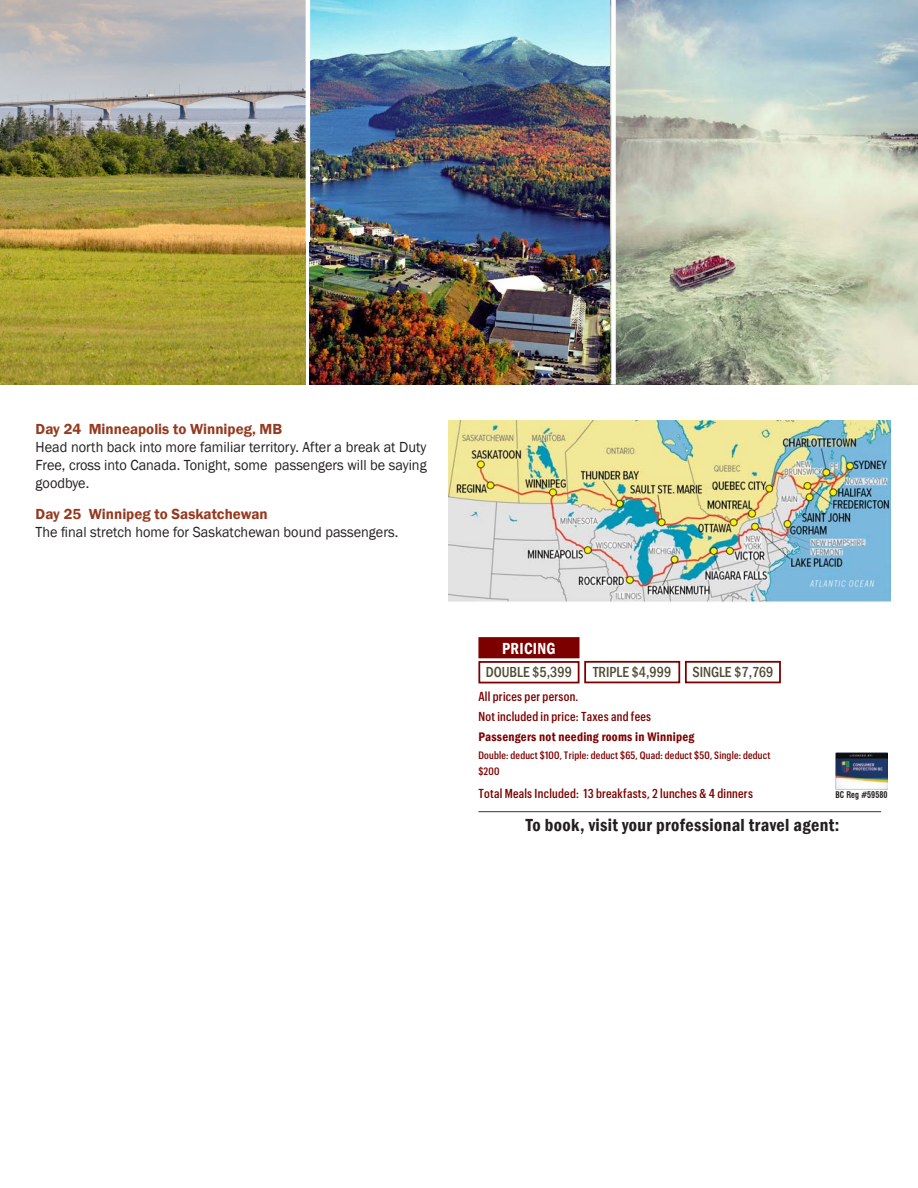
<style>
.page{position:relative;width:918px;height:1188px;background:#fff}
.page>*{position:absolute;margin:0;border:0;box-sizing:border-box;transform-origin:0 0}
.t1{font:600 condensed 18px "Franklin Gothic";letter-spacing:.02em;color:#231f20}
.Body_Text{font:600 condensed 16.5px "Franklin Gothic";letter-spacing:.02em;color:#fff;scale:.95 1}
.Body_Text-2{font:15px/18px "Franklin Gothic";color:#231f20;scale:.95 1}
.Body_Text-3{font:500 condensed 15px "Franklin Gothic";color:#4f4a32;scale:.95 1}
.t2{font:500 12.75px/19.8px "Graphik Cond";letter-spacing:.02em;color:#7d0000}
.t3{font:500 10.5px/16.5px "Graphik Cond";letter-spacing:.02em;color:#7d0000}
.t4{font:700 condensed 9px "Swiss 721 BT";color:#231f20;scale:.9 1}
.s1{font-weight:600;color:#96391f}
.s2{font-family:"Franklin Gothic";font-weight:600;font-stretch:condensed}
</style>
<div class="page">
<div style="left:478px;top:637px;width:102px;height:21px;background:#7d0000;border:2px solid #7d0000"></div>
<div style="left:584px;top:661px;width:96px;height:22px;border:2px solid #7d0000"></div>
<div style="left:685px;top:661px;width:96px;height:22px;border:2px solid #7d0000"></div>
<div style="left:478px;top:661px;width:102px;height:22px;border:2px solid #7d0000"></div>
<img style="left:836px;top:753px;width:51px;height:36px">
<hr style="left:478px;top:811px;width:403px;height:1px;background:#584545">
<img style="left:0;top:0;width:306px;height:384px">
<img style="left:310px;top:0;width:300px;height:384px">
<img style="left:610px;top:0;width:308px;height:384px">
<div style="left:611px;top:0;width:5px;height:384px;background:#fff"></div>
<img style="left:448px;top:421px;width:443px;height:182px">
<p class="Body_Text-2" style="left:36px;top:420px;width:413px"><span class="s1">Day 24 Minneapolis to Winnipeg, MB<br></span>Head north back into more familiar territory. After a break at Duty Free, cross into Canada. Tonight, some passengers will be saying goodbye.</p>
<p class="Body_Text-2" style="left:36px;top:506px;width:383px"><span class="s1">Day 25 Winnipeg to Saskatchewan<br></span>The final stretch home for Saskatchewan bound passengers.</p>
<p class="Body_Text" style="left:502px;top:637px;width:58px">PRICING</p>
<p class="Body_Text-3" style="left:486px;top:662px;width:92px">DOUBLE $5,399</p>
<p class="Body_Text-3" style="left:593px;top:662px;width:84px">TRIPLE $4,999</p>
<p class="Body_Text-3" style="left:692px;top:662px;width:87px">SINGLE $7,769</p>
<p class="t2" style="left:478px;top:686px;width:217px">All prices per person.<br>Not included in price: Taxes and fees<br><span class="s2">Passengers not needing rooms in Winnipeg</span></p>
<p class="t3" style="left:478px;top:746px;width:294px">Double: deduct $100, Triple: deduct $65, Quad: deduct $50, Single: deduct $200</p>
<p class="t2" style="left:478px;top:783px;width:276px">Total Meals Included: 13 breakfasts, 2 lunches &amp; 4 dinners</p>
<p class="t4" style="left:835px;top:790px;width:59px">BC Reg #59580</p>
<p class="t1" style="left:526px;top:813px;width:315px">To book, visit your professional travel agent:</p>
</div>
